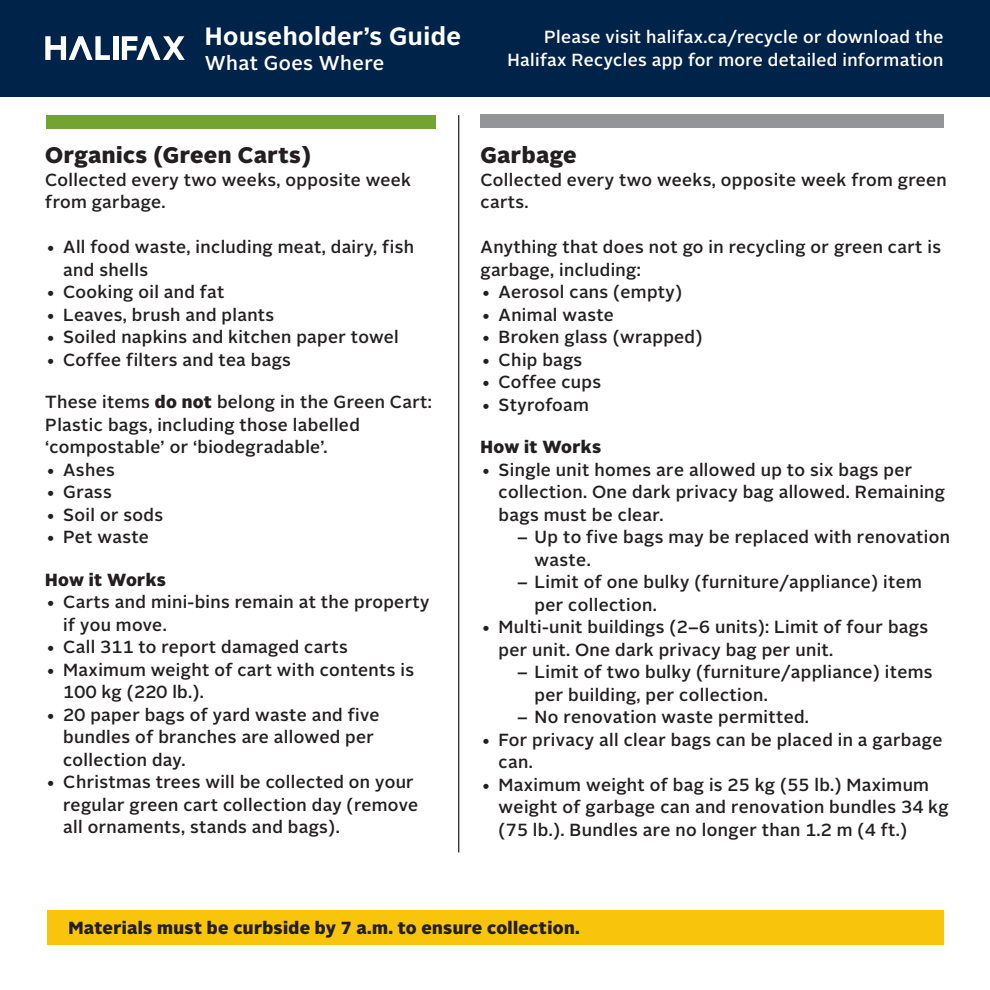
<style>
.page{position:relative;width:990px;height:990px;background:#fff}
.page>*{position:absolute;margin:0;border:0;box-sizing:border-box;transform-origin:0 0}
.t1{font:700 25px "Alright Sans";letter-spacing:.02em;color:#fff}
.t2{font:900 22.5px "Alright Sans";letter-spacing:.02em;color:#231f20}
.t3{font:500 20px "Alright Sans";letter-spacing:.02em;color:#fff}
.t4{font:500 17.5px/22.5px "Alright Sans";letter-spacing:.02em;color:#231f20}
.t5{font:500 17.5px/22.5px "Alright Sans";letter-spacing:.02em;color:#fff;text-align:right}
.t6{font:900 17.5px "Alright Sans";letter-spacing:.02em;color:#231f20}
.s1{font-weight:900}
</style>
<div class="page">
<div style="left:0;top:0;width:990px;height:96px;background:#002349"></div>
<div style="left:113px;top:36px;width:6px;height:24px;background:#fff"></div>
<svg style="left:122px;top:36px;width:63px;height:24px"></svg>
<svg style="left:45px;top:36px;width:65px;height:24px"></svg>
<div style="left:46px;top:115px;width:390px;height:13px;background:#73a432"></div>
<div style="left:481px;top:114px;width:463px;height:14px;background:#939598"></div>
<hr style="left:458px;top:115px;width:1px;height:737px;background:#231f20">
<div style="left:47px;top:910px;width:896px;height:35px;background:#f9c40c"></div>
<h1 class="t1" style="left:205px;top:19px;width:258px">Householder’s Guide</h1>
<p class="t3" style="left:205px;top:49px;width:181px">What Goes Where</p>
<p class="t5" style="left:508px;top:26px;width:437px">Please visit halifax.ca/recycle or download the<br>Halifax Recycles app for more detailed information</p>
<p class="t2" style="left:45px;top:139px;width:267px">Organics (Green Carts)</p>
<p class="t4" style="left:45px;top:169px;width:367px">Collected every two weeks, opposite week from garbage.</p>
<p class="t4" style="left:63px;top:236px;width:352px;text-indent:-18px">• All food waste, including meat, dairy, fish and shells</p>
<p class="t4" style="left:46px;top:281px;width:180px">• Cooking oil and fat</p>
<p class="t4" style="left:46px;top:304px;width:230px">• Leaves, brush and plants</p>
<p class="t4" style="left:46px;top:326px;width:355px">• Soiled napkins and kitchen paper towel</p>
<p class="t4" style="left:46px;top:349px;width:247px">• Coffee filters and tea bags</p>
<p class="t4" style="left:45px;top:391px;width:388px">These items <span class="s1">do not</span> belong in the Green Cart:<br>Plastic bags, including those labelled ‘compostable’ or ‘biodegradable’.</p>
<p class="t4" style="left:46px;top:459px;width:71px">• Ashes</p>
<p class="t4" style="left:46px;top:481px;width:67px">• Grass</p>
<p class="t4" style="left:46px;top:504px;width:119px">• Soil or sods</p>
<p class="t4" style="left:46px;top:526px;width:105px">• Pet waste</p>
<p class="t6" style="left:45px;top:567px;width:122px">How it Works</p>
<p class="t4" style="left:63px;top:591px;width:368px;text-indent:-18px">• Carts and mini-bins remain at the property if you move.</p>
<p class="t4" style="left:46px;top:636px;width:304px">• Call 311 to report damaged carts</p>
<p class="t4" style="left:63px;top:659px;width:352px;text-indent:-18px">• Maximum weight of cart with contents is<br>100 kg (220 lb.).</p>
<p class="t4" style="left:63px;top:704px;width:318px;text-indent:-17px">• 20 paper bags of yard waste and five bundles of branches are allowed per collection day.</p>
<p class="t4" style="left:63px;top:771px;width:356px;text-indent:-18px">• Christmas trees will be collected on your regular green cart collection day (remove all ornaments, stands and bags).</p>
<p class="t2" style="left:481px;top:139px;width:97px">Garbage</p>
<p class="t4" style="left:481px;top:169px;width:468px">Collected every two weeks, opposite week from green carts.</p>
<p class="t4" style="left:481px;top:236px;width:462px">Anything that does not go in recycling or green cart is garbage, including:</p>
<p class="t4" style="left:481px;top:281px;width:203px">• Aerosol cans (empty)</p>
<p class="t4" style="left:481px;top:304px;width:134px">• Animal waste</p>
<p class="t4" style="left:481px;top:326px;width:223px">• Broken glass (wrapped)</p>
<p class="t4" style="left:481px;top:349px;width:103px">• Chip bags</p>
<p class="t4" style="left:481px;top:371px;width:122px">• Coffee cups</p>
<p class="t4" style="left:481px;top:394px;width:109px">• Styrofoam</p>
<p class="t6" style="left:481px;top:435px;width:122px">How it Works</p>
<p class="t4" style="left:499px;top:459px;width:448px;text-indent:-18px">• Single unit homes are allowed up to six bags per collection. One dark privacy bag allowed. Remaining bags must be clear.</p>
<p class="t4" style="left:535px;top:526px;width:417px;text-indent:-18px">– Up to five bags may be replaced with renovation waste.</p>
<p class="t4" style="left:535px;top:571px;width:389px;text-indent:-18px">– Limit of one bulky (furniture/appliance) item per collection.</p>
<p class="t4" style="left:499px;top:616px;width:431px;text-indent:-18px">• Multi-unit buildings (2–6 units): Limit of four bags per unit. One dark privacy bag per unit.</p>
<p class="t4" style="left:535px;top:661px;width:400px;text-indent:-17px">– Limit of two bulky (furniture/appliance) items per building, per collection.</p>
<p class="t4" style="left:517px;top:706px;width:293px">– No renovation waste permitted.</p>
<p class="t4" style="left:499px;top:729px;width:445px;text-indent:-17px">• For privacy all clear bags can be placed in a garbage can.</p>
<p class="t4" style="left:499px;top:774px;width:452px;text-indent:-18px">• Maximum weight of bag is 25 kg (55 lb.) Maximum weight of garbage can and renovation bundles 34 kg (75 lb.). Bundles are no longer than 1.2 m (4 ft.)</p>
<p class="t6" style="left:68px;top:916px;width:513px">Materials must be curbside by 7 a.m. to ensure collection.</p>
</div>
